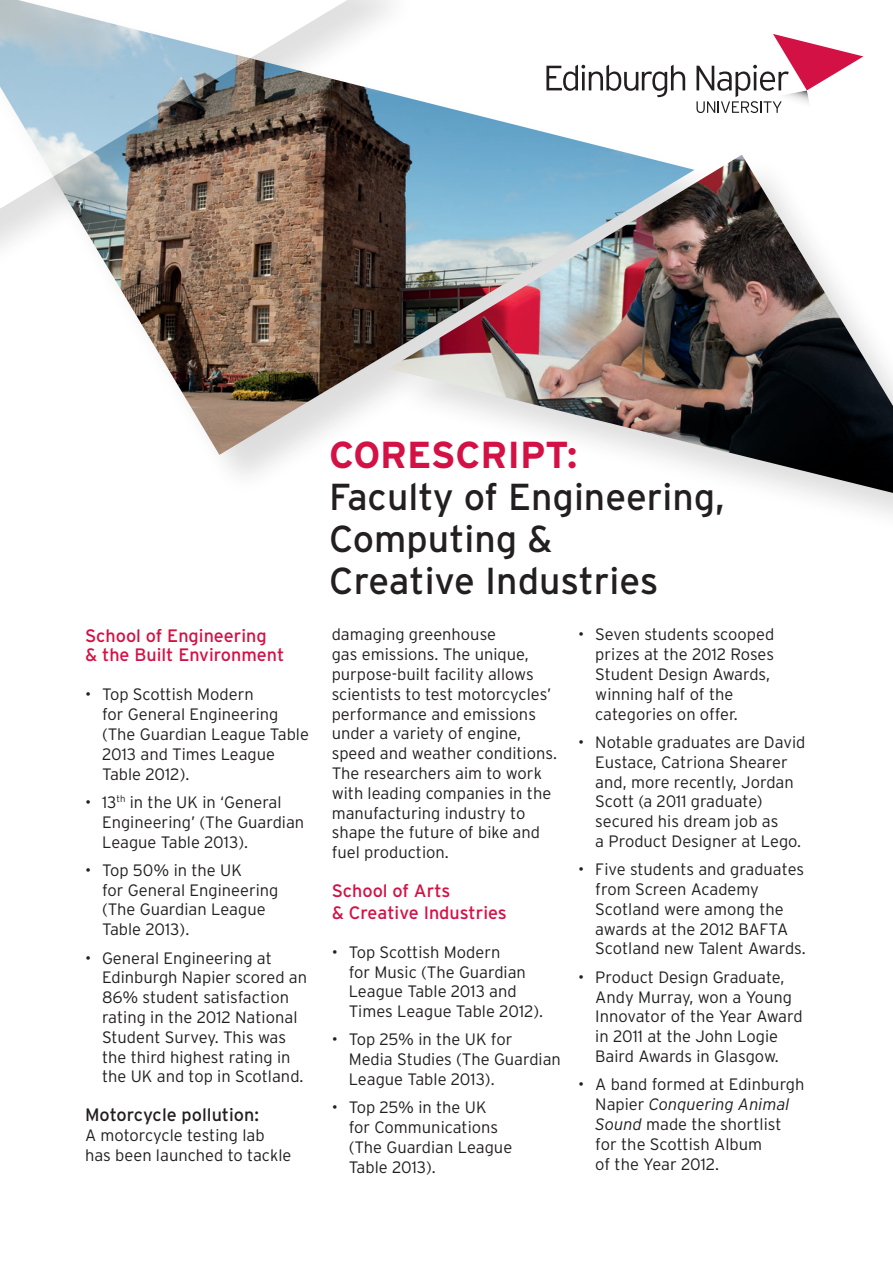
<style>
.page{position:relative;width:893px;height:1263px;background:#fff}
.page>*{position:absolute;margin:0;border:0;box-sizing:border-box;transform-origin:0 0}
.t1{font:37.5px/42px "Interstate";color:#231f20}
.t2{font:700 37.5px "Interstate";color:#d41145}
.Red_Subheads{font:18px/19.8px "Interstate";color:#d41145}
.Red_Subheads-2{font:18px "Interstate";color:#231f20}
.Red_Subheads-3{font:300 16.5px/19.8px "Interstate";color:#231f20}
.s1{font-style:italic}
</style>
<div class="page">
<img style="left:139px;top:64px;width:547px;height:391px">
<img style="left:389px;top:155px;width:504px;height:338px">
<div style="left:0;top:0;width:421px;height:321px;background:#231f20;opacity:.35"></div>
<svg style="left:0;top:0;width:380px;height:279px"></svg>
<svg style="left:546px;top:65px;width:139px;height:32px"></svg>
<svg style="left:696px;top:34px;width:167px;height:79px"></svg>
<p class="Red_Subheads" style="left:85px;top:625px;width:201px">School of Engineering<br>&amp; the Built Environment</p>
<p class="Red_Subheads-3" style="left:102px;top:684px;width:208px;text-indent:-17px">• Top Scottish Modern<br>for General Engineering (The Guardian League Table<br>2013 and Times League<br>Table 2012).</p>
<p class="Red_Subheads-3" style="left:102px;top:792px;width:204px;text-indent:-17px">• 13<sup>th</sup> in the UK in ‘General<br>Engineering’ (The Guardian<br>League Table 2013).</p>
<p class="Red_Subheads-3" style="left:102px;top:860px;width:178px;text-indent:-17px">• Top 50% in the UK<br>for General Engineering (The Guardian League<br>Table 2013).</p>
<p class="Red_Subheads-3" style="left:102px;top:948px;width:207px;text-indent:-17px">• General Engineering at<br>Edinburgh Napier scored an<br>86% student satisfaction rating in the 2012 National<br>Student Survey. This was the third highest rating in the UK and top in Scotland.</p>
<p class="Red_Subheads-2" style="left:85px;top:1104px;width:176px">Motorcycle pollution:</p>
<p class="Red_Subheads-3" style="left:85px;top:1125px;width:208px">A motorcycle testing lab has been launched to tackle</p>
<p class="t2" style="left:329px;top:432px;width:250px">CORESCRIPT:</p>
<p class="t1" style="left:329px;top:475px;width:397px">Faculty of Engineering,<br>Computing &amp;<br>Creative Industries</p>
<p class="Red_Subheads-3" style="left:332px;top:625px;width:227px">damaging greenhouse<br>gas emissions. The unique, purpose-built facility allows scientists to test motorcycles’ performance and emissions under a variety of engine, speed and weather conditions.<br>The researchers aim to work with leading companies in the manufacturing industry to shape the future of bike and fuel production.</p>
<p class="Red_Subheads" style="left:332px;top:880px;width:177px;line-height:21.6px">School of Arts<br>&amp; Creative Industries</p>
<p class="Red_Subheads-3" style="left:349px;top:942px;width:196px;text-indent:-17px">• Top Scottish Modern<br>for Music (The Guardian<br>League Table 2013 and<br>Times League Table 2012).</p>
<p class="Red_Subheads-3" style="left:349px;top:1029px;width:214px;text-indent:-17px">• Top 25% in the UK for<br>Media Studies (The Guardian<br>League Table 2013).</p>
<p class="Red_Subheads-3" style="left:349px;top:1097px;width:165px;text-indent:-17px">• Top 25% in the UK for Communications (The Guardian League<br>Table 2013).</p>
<p class="Red_Subheads-3" style="left:595px;top:625px;width:180px;text-indent:-17px">• Seven students scooped prizes at the 2012 Roses<br>Student Design Awards, winning half of the categories on offer.</p>
<p class="Red_Subheads-3" style="left:595px;top:732px;width:212px;text-indent:-17px">• Notable graduates are David<br>Eustace, Catriona Shearer and, more recently, Jordan<br>Scott (a 2011 graduate) secured his dream job as<br>a Product Designer at Lego.</p>
<p class="Red_Subheads-3" style="left:595px;top:859px;width:212px;text-indent:-17px">• Five students and graduates from Screen Academy<br>Scotland were among the awards at the 2012 BAFTA<br>Scotland new Talent Awards.</p>
<p class="Red_Subheads-3" style="left:595px;top:967px;width:209px;text-indent:-17px">• Product Design Graduate,<br>Andy Murray, won a Young<br>Innovator of the Year Award in 2011 at the John Logie<br>Baird Awards in Glasgow.</p>
<p class="Red_Subheads-3" style="left:595px;top:1074px;width:211px;text-indent:-17px">• A band formed at Edinburgh<br>Napier <span class="s1">Conquering Animal<br>Sound</span> made the shortlist for the Scottish Album<br>of the Year 2012.</p>
</div>
